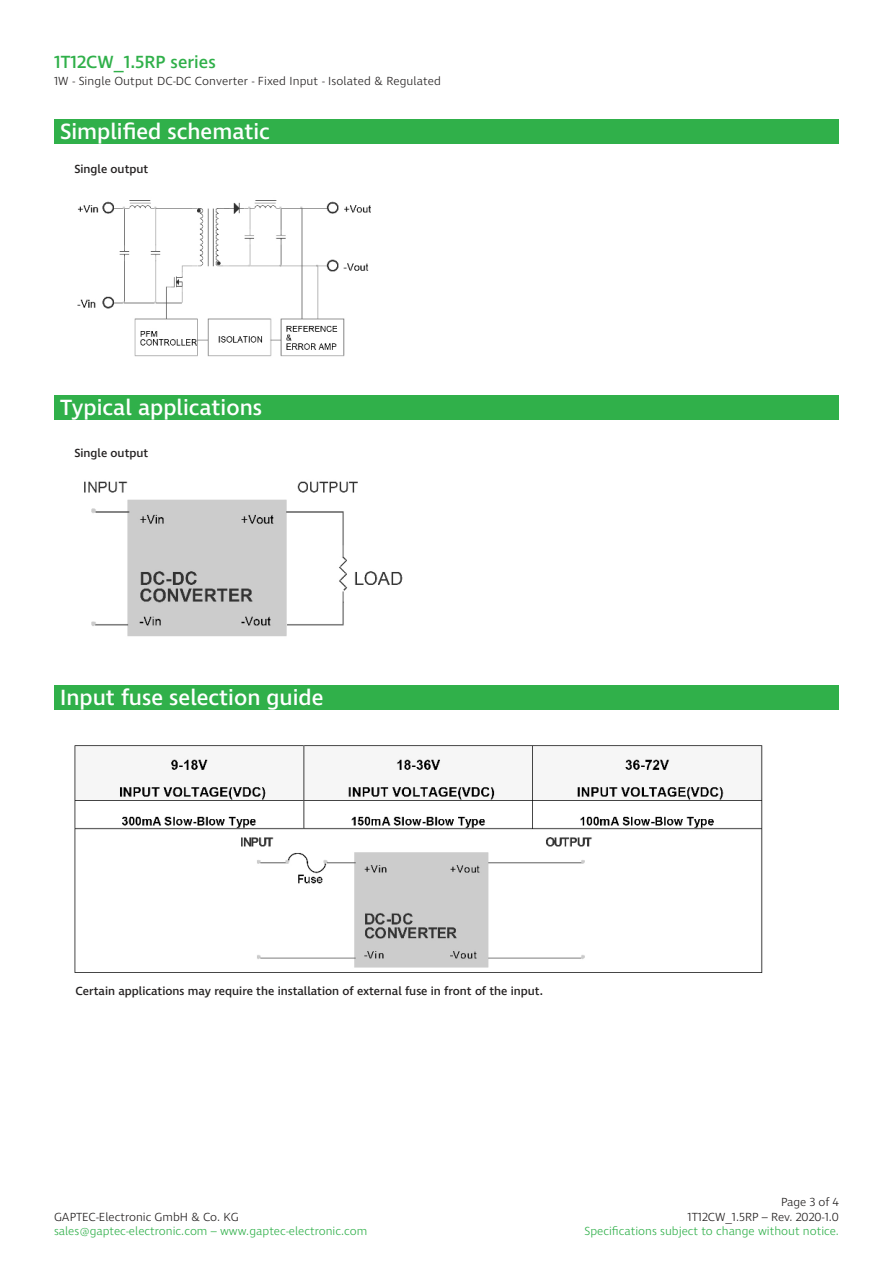
<style>
.page{position:relative;width:893px;height:1263px;background:#fff}
.page>*{position:absolute;margin:0;border:0;box-sizing:border-box;transform-origin:0 0}
.t1{font:500 22.5px "Ingra";color:#fff}
.t2{font:500 18px "Ingra";color:#30b04a}
.t3{font:300 12px/14.4px "Ingra";color:#221f1f;text-align:right}
.t4{font:500 12px "Ingra";color:#221f1f}
.t5{font:300 12px "Ingra";color:#30b04a}
</style>
<div class="page">
<div style="left:54px;top:119px;width:785px;height:25px;background:#30b04a"></div>
<div style="left:54px;top:395px;width:785px;height:25px;background:#30b04a"></div>
<div style="left:54px;top:685px;width:785px;height:25px;background:#30b04a"></div>
<img style="left:77px;top:200px;width:294px;height:157px">
<img style="left:84px;top:481px;width:319px;height:156px">
<img style="left:74px;top:745px;width:689px;height:228px">
<h2 class="t2" style="left:54px;top:55px;width:163px">1T12CW_1.5RP series</h2>
<p class="t3" style="left:54px;top:75px;width:388px">1W - Single Output DC-DC Converter - Fixed Input - Isolated &amp; Regulated</p>
<h1 class="t1" style="left:60px;top:120px;width:211px">Simplified schematic</h1>
<p class="t4" style="left:74px;top:163px;width:75px">Single output</p>
<h1 class="t1" style="left:60px;top:396px;width:203px">Typical applications</h1>
<p class="t4" style="left:74px;top:447px;width:75px">Single output</p>
<h1 class="t1" style="left:60px;top:687px;width:265px">Input fuse selection guide</h1>
<p class="t4" style="left:76px;top:985px;width:469px">Certain applications may require the installation of external fuse in front of the input.</p>
<p class="t3" style="left:54px;top:1210px;width:186px">GAPTEC-Electronic GmbH &amp; Co. KG</p>
<p class="t5" style="left:54px;top:1225px;width:315px">sales@gaptec-electronic.com – www.gaptec-electronic.com</p>
<p class="t3" style="left:687px;top:1195px;width:153px">Page 3 of 4<br>1T12CW_1.5RP – Rev. 2020-1.0</p>
<p class="t5" style="left:585px;top:1225px;width:256px">Specifications subject to change without notice.</p>
</div>
